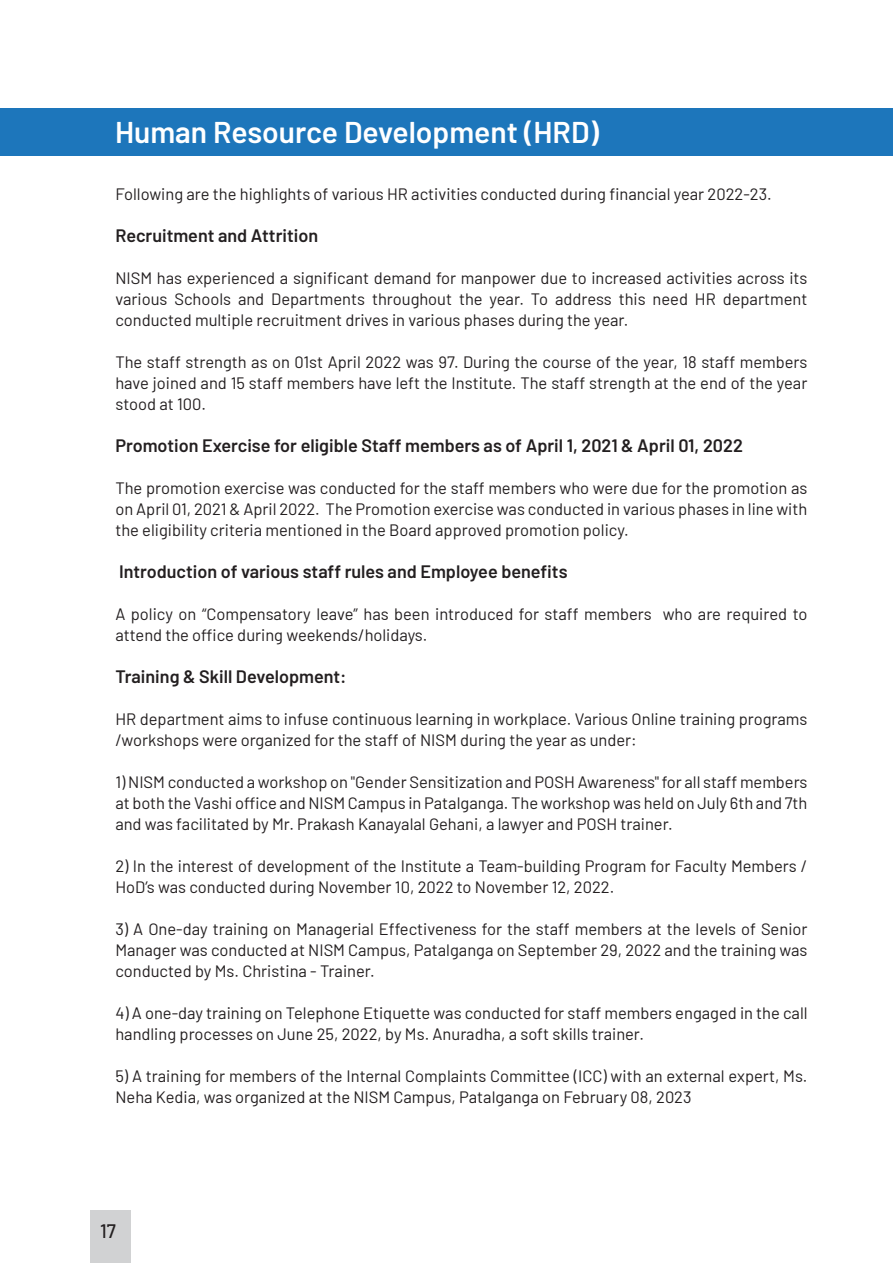
<style>
.page{position:relative;width:893px;height:1263px;background:#fff}
.page>*{position:absolute;margin:0;border:0;box-sizing:border-box;transform-origin:0 0}
.t1{font:600 30px "Barlow";color:#fff}
.t2{font:500 19.5px "Barlow";color:#231f20}
.t3{font:600 18px "Barlow";color:#231f20}
.t4{font:16.5px/21px "Barlow";color:#231f20;text-align:justify}
</style>
<div class="page">
<div style="left:90px;top:1211px;width:40px;height:52px;background:#d1d2d3"></div>
<div style="left:0;top:108px;width:893px;height:48px;background:#1d76bb"></div>
<h1 class="t1" style="left:115px;top:110px;width:485px">Human Resource Development (HRD)</h1>
<p class="t4" style="left:115px;top:182px;width:658px">Following are the highlights of various HR activities conducted during financial year 2022-23.</p>
<p class="t3" style="left:115px;top:222px;width:204px">Recruitment and Attrition</p>
<p class="t4" style="left:115px;top:266px;width:694px">NISM has experienced a significant demand for manpower due to increased activities across its various Schools and Departments throughout the year. To address this need HR department conducted multiple recruitment drives in various phases during the year.</p>
<p class="t4" style="left:115px;top:350px;width:694px">The staff strength as on 01st April 2022 was 97. During the course of the year, 18 staff members have joined and 15 staff members have left the Institute. The staff strength at the end of the year stood at 100.</p>
<p class="t3" style="left:115px;top:432px;width:629px">Promotion Exercise for eligible Staff members as of April 1, 2021 &amp; April 01, 2022</p>
<p class="t4" style="left:115px;top:476px;width:693px">The promotion exercise was conducted for the staff members who were due for the promotion as on April 01, 2021 &amp; April 2022. The Promotion exercise was conducted in various phases in line with the eligibility criteria mentioned in the Board approved promotion policy.</p>
<p class="t3" style="left:119px;top:558px;width:450px">Introduction of various staff rules and Employee benefits</p>
<p class="t4" style="left:115px;top:602px;width:694px">A policy on “Compensatory leave” has been introduced for staff members who are required to attend the office during weekends/holidays.</p>
<p class="t3" style="left:115px;top:663px;width:233px">Training &amp; Skill Development:</p>
<p class="t4" style="left:115px;top:707px;width:694px">HR department aims to infuse continuous learning in workplace. Various Online training programs /workshops were organized for the staff of NISM during the year as under:</p>
<p class="t4" style="left:115px;top:770px;width:694px">1) NISM conducted a workshop on "Gender Sensitization and POSH Awareness" for all staff members at both the Vashi office and NISM Campus in Patalganga. The workshop was held on July 6th and 7th and was facilitated by Mr. Prakash Kanayalal Gehani, a lawyer and POSH trainer.</p>
<p class="t4" style="left:115px;top:854px;width:694px">2) In the interest of development of the Institute a Team-building Program for Faculty Members /<br>HoD’s was conducted during November 10, 2022 to November 12, 2022.</p>
<p class="t4" style="left:115px;top:917px;width:694px">3) A One-day training on Managerial Effectiveness for the staff members at the levels of Senior Manager was conducted at NISM Campus, Patalganga on September 29, 2022 and the training was conducted by Ms. Christina - Trainer.</p>
<p class="t4" style="left:115px;top:1001px;width:694px">4) A one-day training on Telephone Etiquette was conducted for staff members engaged in the call handling processes on June 25, 2022, by Ms. Anuradha, a soft skills trainer.</p>
<p class="t4" style="left:115px;top:1064px;width:694px">5) A training for members of the Internal Complaints Committee (ICC) with an external expert, Ms.<br>Neha Kedia, was organized at the NISM Campus, Patalganga on February 08, 2023</p>
<p class="t2" style="left:100px;top:1216px;width:17px">17</p>
</div>
